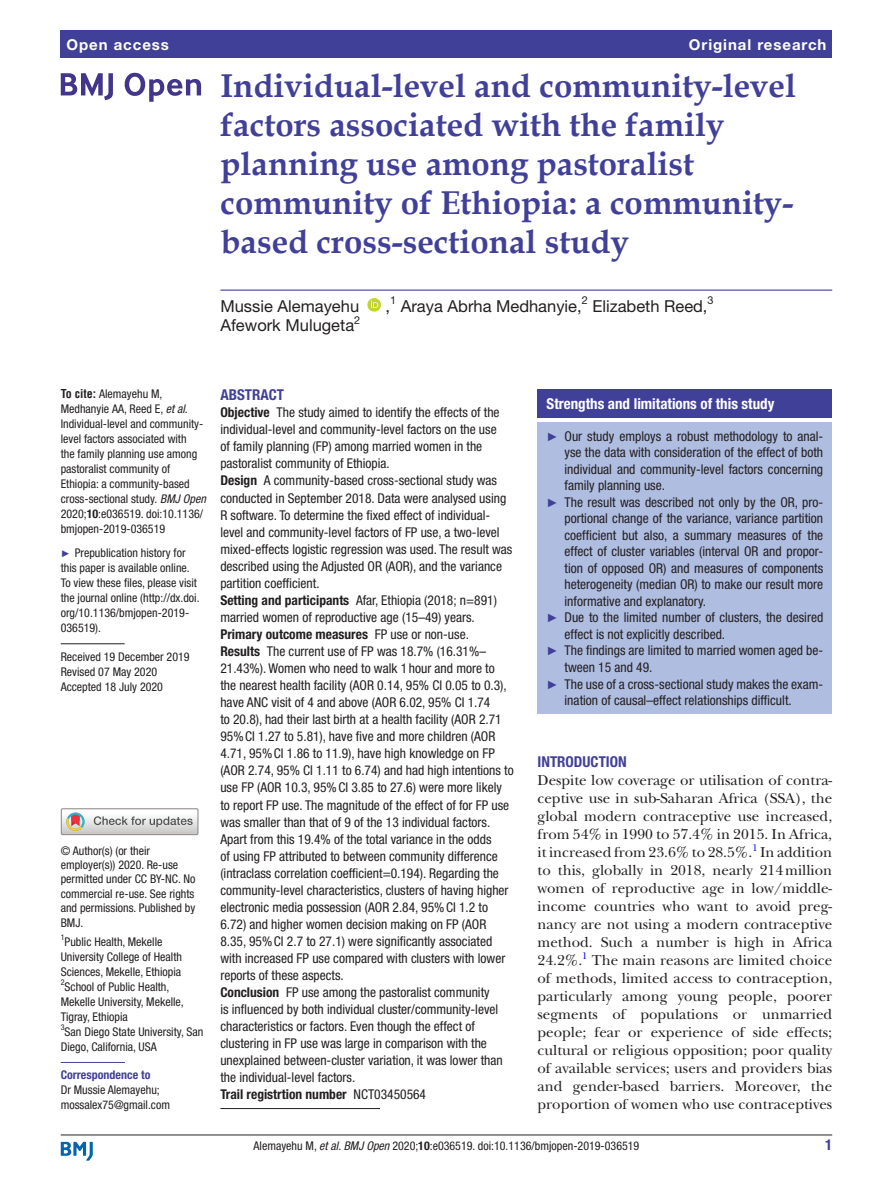
<style>
.page{position:relative;width:893px;height:1191px;background:#fff}
.page>*{position:absolute;margin:0;border:0;box-sizing:border-box;transform-origin:0 0}
.t1{font:700 33px/39px "Book Antiqua";color:#414099}
.t2{font:16.5px "Helvetica Neue LT Std";color:#231f20}
.t3{font:15px/18px "New Baskerville";color:#231f20;text-align:justify}
.t4{font:700 condensed 15px "Helvetica Neue LT Std";color:#fff}
.t5{font:700 15px "Helvetica Neue LT Std";letter-spacing:.065em;color:#fff}
.t6{font:700 condensed 15px "Helvetica Neue LT Std";color:#414099}
.t7{font:condensed 13.5px/17.1px "Helvetica Neue LT Std";color:#231f20}
.t8{font:condensed 12px/15px "Helvetica Neue LT Std";color:#231f20}
.t9{font:700 condensed 12px "Helvetica Neue LT Std";color:#414099}
.t10{font:10.95px "Helvetica Neue LT Std";color:#231f20}
.t11{font:9.9px "New Baskerville";color:#00f}
.t12{font:condensed 7.95px "Helvetica Neue LT Std";color:#231f20}
.s1{font-family:"Helvetica LT Std";font-weight:700}
.s2{font-style:italic}
.s3{font-weight:700}
.s4{font-family:"Arial";font-stretch:normal;font-size:9.75px;color:#414099}
.s5{font-family:"Arial";font-stretch:normal;font-size:12px;color:#414099}
</style>
<div class="page">
<hr style="left:61px;top:1134px;width:771px;height:1px;background:#231f20">
<svg style="left:61px;top:1141px;width:32px;height:19px"></svg>
<div style="left:61px;top:31px;width:771px;height:27px;background:#414099"></div>
<hr style="left:220px;top:289px;width:612px;height:2px;background:#414099">
<svg style="left:367px;top:298px;width:14px;height:14px"></svg>
<hr style="left:61px;top:643px;width:64px;height:1px;background:#231f20">
<hr style="left:61px;top:1062px;width:64px;height:1px;background:#414099">
<svg style="left:61px;top:73px;width:52px;height:27px"></svg>
<svg style="left:125px;top:73px;width:76px;height:29px"></svg>
<div style="left:61px;top:808px;width:138px;height:27px;border:1px solid #969090"></div>
<svg style="left:61px;top:808px;width:137px;height:26px"></svg>
<hr style="left:220px;top:1108px;width:160px;height:1px;background:#231f20">
<div style="left:538px;top:389px;width:294px;height:29px;background:#414099"></div>
<div style="left:538px;top:422px;width:294px;height:292px;background:#afbde1"></div>
<p class="t5" style="left:66px;top:35px;width:104px">Open access</p>
<p class="t5" style="left:689px;top:35px;width:139px">Original research</p>
<h1 class="t1" style="left:220px;top:66px;width:577px">Individual-level and community-level factors associated with the family planning use among pastoralist community of Ethiopia: a community&shy;based cross-sectional study</h1>
<p class="t2" style="left:220px;top:296px;width:140px">Mussie Alemayehu</p>
<p class="t2" style="left:385px;top:296px;width:6px">,</p>
<p class="t10" style="left:390px;top:294px;width:8px">1</p>
<p class="t2" style="left:401px;top:296px;width:182px">Araya Abrha Medhanyie,</p>
<p class="t10" style="left:582px;top:294px;width:8px">2</p>
<p class="t2" style="left:592px;top:296px;width:117px">Elizabeth Reed,</p>
<p class="t10" style="left:708px;top:294px;width:8px">3</p>
<p class="t2" style="left:220px;top:315px;width:135px">Afework Mulugeta</p>
<p class="t10" style="left:354px;top:313px;width:8px">2</p>
<p class="t8" style="left:61px;top:386px;width:147px"><span class="s1">To cite:</span> Alemayehu M,<br>Medhanyie AA, Reed E, <span class="s2">et al</span>.<br>Individual-level and community&shy;level factors associated with<br>the family planning use among pastoralist community of<br>Ethiopia: a community-based cross-sectional study. <span class="s2">BMJ Open<br></span>2020;<span class="s3">10</span>:e036519. doi:10.1136/ bmjopen-2019-036519</p>
<p class="t8" style="left:61px;top:545px;width:140px"><span class="s4">►</span> Prepublication history for this paper is available online.<br>To view these files, please visit the journal online (http://dx.doi. org/10.1136/bmjopen-2019-<br>036519).</p>
<p class="t8" style="left:61px;top:649px;width:130px">Received 19 December 2019<br>Revised 07 May 2020<br>Accepted 18 July 2020</p>
<p class="t8" style="left:61px;top:843px;width:136px;line-height:14.4px">© Author(s) (or their employer(s)) 2020. Re-use permitted under CC BY-NC. No commercial re-use. See rights and permissions. Published by<br>BMJ.</p>
<p class="t12" style="left:61px;top:933px;width:5px">1</p>
<p class="t8" style="left:61px;top:934px;width:123px;text-indent:4px">Public Health, Mekelle<br>University College of Health<br>Sciences, Mekelle, Ethiopia</p>
<p class="t12" style="left:61px;top:978px;width:5px">2</p>
<p class="t8" style="left:61px;top:979px;width:144px;text-indent:4px">School of Public Health,<br>Mekelle University, Mekelle,<br>Tigray, Ethiopia<br><sup>3</sup>San Diego State University, San<br>Diego, California, USA</p>
<p class="t9" style="left:61px;top:1067px;width:91px">Correspondence to</p>
<p class="t8" style="left:61px;top:1082px;width:111px">Dr Mussie Alemayehu; mossalex75@gmail.com</p>
<p class="t6" style="left:220px;top:386px;width:65px">ABSTRACT</p>
<p class="t7" style="left:220px;top:404px;width:295px"><span class="s3">Objective</span> The study aimed to identify the effects of the individual-level and community-level factors on the use<br>of family planning (FP) among married women in the pastoralist community of Ethiopia.<br><span class="s3">Design</span> A community-based cross-sectional study was conducted in September 2018. Data were analysed using R software. To determine the fixed effect of individual&shy;level and community-level factors of FP use, a two-level mixed-effects logistic regression was used. The result was described using the Adjusted OR (AOR), and the variance partition coefficient.<br><span class="s3">Setting and participants</span> Afar, Ethiopia (2018; n=891) married women of reproductive age (15–49) years.<br><span class="s3">Primary outcome measures</span> FP use or non-use.<br><span class="s3">Results</span> The current use of FP was 18.7% (16.31%– 21.43%). Women who need to walk 1 hour and more to the nearest health facility (AOR 0.14, 95% CI 0.05 to 0.3), have ANC visit of 4 and above (AOR 6.02, 95% CI 1.74<br>to 20.8), had their last birth at a health facility (AOR 2.71<br>95%CI 1.27 to 5.81), have five and more children (AOR 4.71, 95%CI 1.86 to 11.9), have high knowledge on FP (AOR 2.74, 95% CI 1.11 to 6.74) and had high intentions to use FP (AOR 10.3, 95%CI 3.85 to 27.6) were more likely to report FP use. The magnitude of the effect of for FP use was smaller than that of 9 of the 13 individual factors.<br>Apart from this 19.4% of the total variance in the odds<br>of using FP attributed to between community difference (intraclass correlation coefficient=0.194). Regarding the community-level characteristics, clusters of having higher electronic media possession (AOR 2.84, 95%CI 1.2 to 6.72) and higher women decision making on FP (AOR 8.35, 95%CI 2.7 to 27.1) were significantly associated with increased FP use compared with clusters with lower reports of these aspects.<br><span class="s3">Conclusion</span> FP use among the pastoralist community<br>is influenced by both individual cluster/community-level characteristics or factors. Even though the effect of clustering in FP use was large in comparison with the unexplained between-cluster variation, it was lower than the individual-level factors.<br><span class="s3">Trail registrtion number</span> NCT03450564</p>
<p class="t4" style="left:547px;top:395px;width:229px">Strengths and limitations of this study</p>
<p class="t7" style="left:547px;top:427px;width:278px"><span class="s5">►</span> Our study employs a robust methodology to anal-</p>
<p class="t7" style="left:565px;top:444px;width:260px">yse the data with consideration of the effect of both</p>
<p class="t7" style="left:565px;top:460px;width:260px">individual and community-level factors concerning</p>
<p class="t7" style="left:565px;top:477px;width:102px">family planning use.</p>
<p class="t7" style="left:547px;top:493px;width:278px"><span class="s5">►</span> The result was described not only by the OR, pro-</p>
<p class="t7" style="left:565px;top:510px;width:260px">portional change of the variance, variance partition</p>
<p class="t7" style="left:565px;top:526px;width:260px">coefficient but also, a summary measures of the</p>
<p class="t7" style="left:565px;top:543px;width:260px">effect of cluster variables (interval OR and propor-</p>
<p class="t7" style="left:565px;top:559px;width:260px">tion of opposed OR) and measures of components</p>
<p class="t7" style="left:565px;top:576px;width:260px">heterogeneity (median OR) to make our result more</p>
<p class="t7" style="left:565px;top:592px;width:143px">informative and explanatory.</p>
<p class="t7" style="left:547px;top:609px;width:278px"><span class="s5">►</span> Due to the limited number of clusters, the desired</p>
<p class="t7" style="left:565px;top:625px;width:162px">effect is not explicitly described.</p>
<p class="t7" style="left:547px;top:642px;width:278px"><span class="s5">►</span> The findings are limited to married women aged be-</p>
<p class="t7" style="left:565px;top:658px;width:89px">tween 15 and 49.</p>
<p class="t7" style="left:547px;top:675px;width:278px"><span class="s5">►</span> The use of a cross-sectional study makes the exam-</p>
<p class="t7" style="left:565px;top:691px;width:229px">ination of causal–effect relationships difficult.</p>
<p class="t6" style="left:538px;top:753px;width:91px">INTRODUCTION</p>
<p class="t3" style="left:538px;top:771px;width:296px">Despite low coverage or utilisation of contra&shy;ceptive use in sub-Saharan Africa (SSA), the global modern contraceptive use increased, from 54% in 1990 to 57.4% in 2015. In Africa, it increased from 23.6% to 28.5%.</p>
<p class="t11" style="left:752px;top:841px;width:7px">1</p>
<p class="t3" style="left:538px;top:843px;width:296px;text-indent:223px">In addition to this, globally in 2018, nearly 214million women of reproductive age in low/middle&shy;income countries who want to avoid preg&shy;nancy are not using a modern contraceptive method. Such a number is high in Africa 24.2%.</p>
<p class="t11" style="left:582px;top:949px;width:7px">1</p>
<p class="t3" style="left:538px;top:951px;width:296px;text-indent:54px">The main reasons are limited choice of methods, limited access to contraception, particularly among young people, poorer segments of populations or unmarried people; fear or experience of side effects; cultural or religious opposition; poor quality of available services; users and providers bias and gender-based barriers. Moreover, the proportion of women who use contraceptives</p>
<p class="t8" style="left:254px;top:1137px;width:387px">Alemayehu M, <span class="s2">et al</span>. <span class="s2">BMJ Open</span> 2020;<span class="s3">10</span>:e036519. doi:10.1136/bmjopen-2019-036519</p>
<p class="t6" style="left:825px;top:1135px;width:9px">1</p>
</div>
